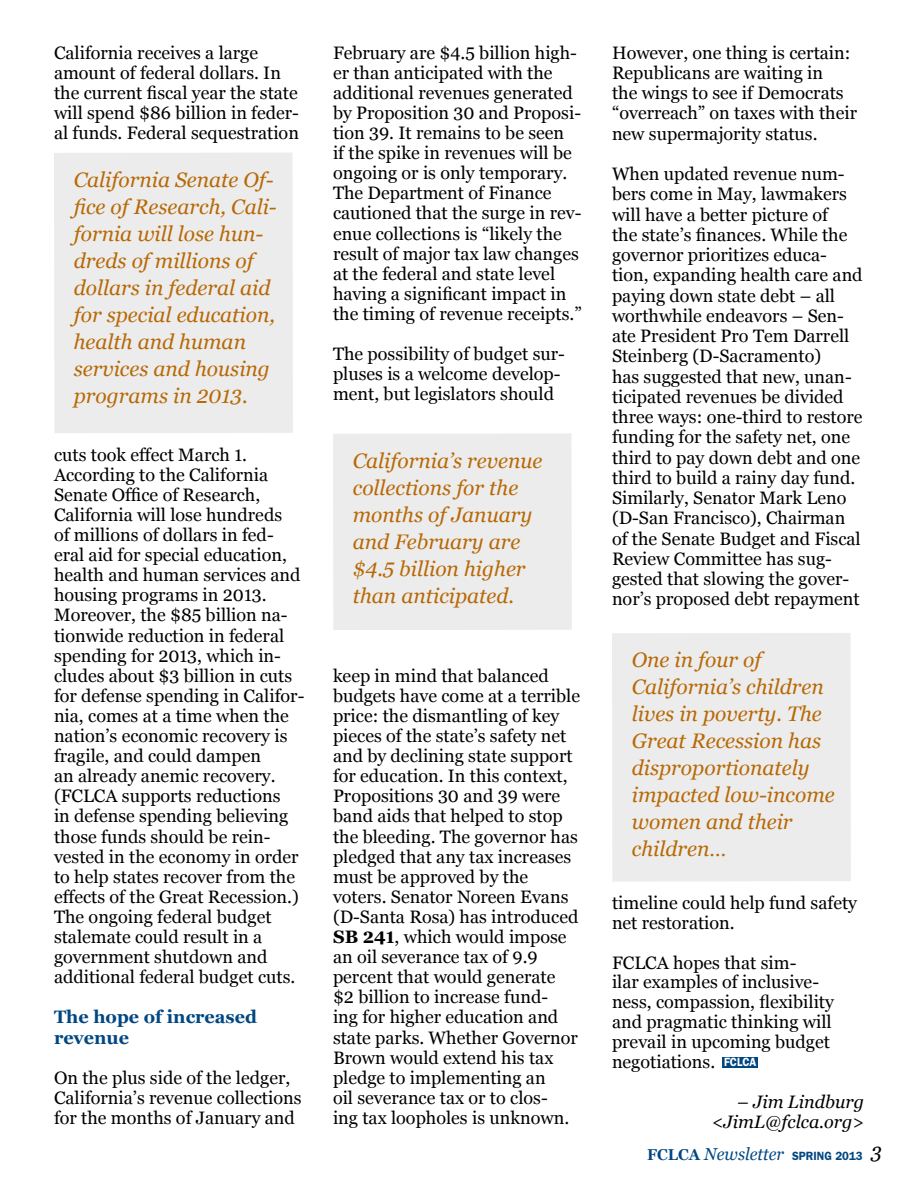
<style>
.page{position:relative;width:918px;height:1188px;background:#fff}
.page>*{position:absolute;margin:0;border:0;box-sizing:border-box;transform-origin:0 0}
.t1{font:italic 21px/27px "Georgia";color:#b86905}
.t2{font:18px/20.1px "Georgia";color:#000}
.t3{font:italic 18px/20.2px "Georgia";color:#000;text-align:right}
.t4{font:700 18px/20.1px "Georgia";color:#004782}
.t5{font:italic 17.25px "Georgia";color:#004782;scale:.95 1}
.t6{font:600 12px "Franklin Gothic";color:#fff;scale:.9 1}
.s1{font-weight:700}
.s2{font-weight:700;font-style:normal;font-size:15.75px}
.s3{font-family:"Franklin Gothic";font-weight:600;font-style:normal;font-size:12px}
.s4{font-size:21px;color:#000}
</style>
<div class="page">
<div style="left:54px;top:153px;width:239px;height:280px;background:#ececed"></div>
<div style="left:333px;top:433px;width:239px;height:197px;background:#ececed"></div>
<div style="left:612px;top:633px;width:239px;height:249px;background:#ececed"></div>
<div style="left:722px;top:1057px;width:36px;height:11px;background:#004782"></div>
<p class="t2" style="left:54px;top:42px;width:247px">California receives a large amount of federal dollars. In the current fiscal year the state will spend $86 billion in feder&shy;al funds. Federal sequestration</p>
<p class="t1" style="left:74px;top:166px;width:204px">California Senate Of&shy;fice of Research, Cali&shy;fornia will lose hun&shy;dreds of millions of dollars in federal aid for special education, health and human services and housing programs in 2013.</p>
<p class="t2" style="left:54px;top:444px;width:252px">cuts took effect March 1.<br>According to the California<br>Senate Office of Research,<br>California will lose hundreds<br>of millions of dollars in fed&shy;eral aid for special education, health and human services and housing programs in 2013.<br>Moreover, the $85 billion na&shy;tionwide reduction in federal spending for 2013, which in&shy;cludes about $3 billion in cuts for defense spending in Califor&shy;nia, comes at a time when the nation’s economic recovery is fragile, and could dampen<br>an already anemic recovery. (FCLCA supports reductions<br>in defense spending believing those funds should be rein&shy;vested in the economy in order to help states recover from the effects of the Great Recession.)<br>The ongoing federal budget stalemate could result in a government shutdown and additional federal budget cuts.</p>
<p class="t4" style="left:54px;top:1007px;width:205px">The hope of increased revenue</p>
<p class="t2" style="left:54px;top:1067px;width:249px">On the plus side of the ledger,<br>California’s revenue collections for the months of January and</p>
<p class="t2" style="left:333px;top:42px;width:250px">February are $4.5 billion high&shy;er than anticipated with the additional revenues generated by Proposition 30 and Proposi&shy;tion 39. It remains to be seen<br>if the spike in revenues will be ongoing or is only temporary.<br>The Department of Finance cautioned that the surge in rev&shy;enue collections is “likely the result of major tax law changes at the federal and state level having a significant impact in the timing of revenue receipts.”</p>
<p class="t2" style="left:333px;top:344px;width:233px">The possibility of budget sur&shy;pluses is a welcome develop&shy;ment, but legislators should</p>
<p class="t1" style="left:353px;top:447px;width:191px">California’s revenue collections for the months of January and February are $4.5 billion higher than anticipated.</p>
<p class="t2" style="left:333px;top:665px;width:249px">keep in mind that balanced budgets have come at a terrible price: the dismantling of key pieces of the state’s safety net and by declining state support for education. In this context,<br>Propositions 30 and 39 were band aids that helped to stop the bleeding. The governor has pledged that any tax increases must be approved by the voters. Senator Noreen Evans (D-Santa Rosa) has introduced<br><span class="s1">SB 241</span>, which would impose an oil severance tax of 9.9 percent that would generate $2 billion to increase fund-<br>ing for higher education and state parks. Whether Governor<br>Brown would extend his tax pledge to implementing an<br>oil severance tax or to clos-<br>ing tax loopholes is unknown.</p>
<p class="t2" style="left:612px;top:42px;width:247px">However, one thing is certain:<br>Republicans are waiting in<br>the wings to see if Democrats “overreach” on taxes with their new supermajority status.</p>
<p class="t2" style="left:612px;top:164px;width:252px">When updated revenue num&shy;bers come in May, lawmakers will have a better picture of<br>the state’s finances. While the governor prioritizes educa&shy;tion, expanding health care and paying down state debt – all worthwhile endeavors – Sen&shy;ate President Pro Tem Darrell<br>Steinberg (D-Sacramento)<br>has suggested that new, unan&shy;ticipated revenues be divided three ways: one-third to restore funding for the safety net, one third to pay down debt and one third to build a rainy day fund.<br>Similarly, Senator Mark Leno (D-San Francisco), Chairman of the Senate Budget and Fiscal<br>Review Committee has sug&shy;gested that slowing the gover&shy;nor’s proposed debt repayment</p>
<p class="t1" style="left:632px;top:647px;width:204px">One in four of<br>California’s children lives in poverty. The<br>Great Recession has disproportionately impacted low-income women and their children…</p>
<p class="t2" style="left:612px;top:893px;width:247px">timeline could help fund safety net restoration.</p>
<p class="t2" style="left:612px;top:952px;width:224px">FCLCA hopes that sim-<br>ilar examples of inclusive&shy;ness, compassion, flexibility and pragmatic thinking will prevail in upcoming budget negotiations.</p>
<p class="t3" style="left:712px;top:1091px;width:154px">– Jim Lindburg &lt;JimL@fclca.org&gt;</p>
<p class="t6" style="left:724px;top:1055px;width:38px">FCLCA</p>
<p class="t5" style="left:647px;top:1144px;width:249px"><span class="s2">FCLCA</span> Newsletter <span class="s3">SPRING 2013</span> <span class="s4">3</span></p>
</div>
